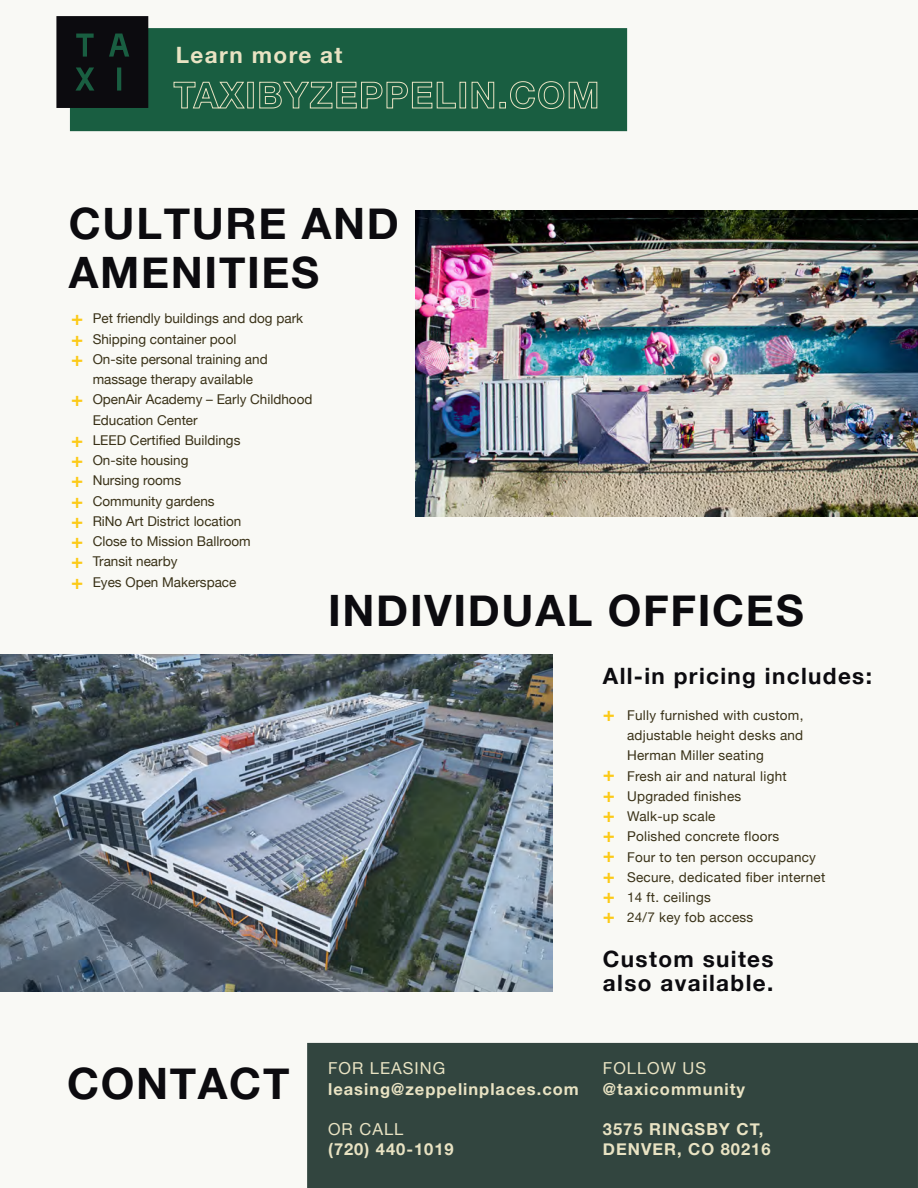
<style>
.page{position:relative;width:918px;height:1188px;background:#f9f9f5}
.page>*{position:absolute;margin:0;border:0;box-sizing:border-box;transform-origin:0 0}
.t1{font:700 43.2px/48.9px "Helvetica Neue";letter-spacing:.04em;color:#0c0b0f}
.t2{font:700 22.5px/24px "Helvetica Neue";letter-spacing:.06em;color:#0c0b0f}
.t3{font:700 22.5px "Helvetica Neue";letter-spacing:.06em;color:#e9e3c3}
.t4{font:700 20.25px/20.2px "Helvetica Neue";color:#fcca18;text-align:justify}
.t5{font:700 16.5px/20.2px "Helvetica Neue";letter-spacing:.06em;color:#e9e3c3}
.t6{font:16.5px "Helvetica Neue";letter-spacing:.06em;color:#e9e3c3}
.t7{font:13.5px/20.2px "Helvetica Neue";color:#393117}
.t8{font:13.5px/20.2px "Helvetica Neue";letter-spacing:.02em;color:#393117}
</style>
<div class="page">
<div style="left:307px;top:1043px;width:611px;height:145px;background:#32453f"></div>
<img style="left:415px;top:211px;width:503px;height:305px">
<img style="left:0;top:655px;width:552px;height:337px">
<div style="left:70px;top:28px;width:557px;height:103px;background:#195e41"></div>
<svg style="left:173px;top:81px;width:72px;height:28px"></svg>
<div style="left:247px;top:82px;width:7px;height:26px;border:1px solid #e9e3c3"></div>
<svg style="left:259px;top:81px;width:197px;height:28px"></svg>
<div style="left:460px;top:82px;width:6px;height:26px;border:1px solid #e9e3c3"></div>
<svg style="left:471px;top:81px;width:24px;height:28px"></svg>
<div style="left:499px;top:102px;width:7px;height:6px;border:1px solid #e9e3c3"></div>
<svg style="left:510px;top:81px;width:88px;height:28px"></svg>
<svg style="left:56px;top:16px;width:92px;height:92px;background:#0f1415"></svg>
<h2 class="t3" style="left:176px;top:37px;width:168px">Learn more at</h2>
<h1 class="t1" style="left:69px;top:200px;width:332px">CULTURE AND<br>AMENITIES</h1>
<p class="t7" style="left:93px;top:309px;width:221px">Pet friendly buildings and dog park<br>Shipping container pool<br>On-site personal training and massage therapy available<br>OpenAir Academy – Early Childhood<br>Education Center<br>LEED Certified Buildings<br>On-site housing<br>Nursing rooms<br>Community gardens<br>RiNo Art District location<br>Close to Mission Ballroom<br>Transit nearby<br>Eyes Open Makerspace</p>
<h3 class="t4" style="left:71px;top:309px;width:14px">+ + +</h3>
<h3 class="t4" style="left:71px;top:379px;width:14px;line-height:40.5px">+ +</h3>
<h3 class="t4" style="left:71px;top:450px;width:14px">+ + + + + + +</h3>
<h1 class="t1" style="left:328px;top:587px;width:477px">INDIVIDUAL OFFICES</h1>
<h2 class="t2" style="left:603px;top:665px;width:271px">All-in pricing includes:</h2>
<h3 class="t4" style="left:603px;top:704px;width:14px">+</h3>
<h3 class="t4" style="left:603px;top:764px;width:14px">+ + + + + + + +</h3>
<p class="t8" style="left:627px;top:706px;width:200px">Fully furnished with custom, adjustable height desks and<br>Herman Miller seating<br>Fresh air and natural light<br>Upgraded finishes<br>Walk-up scale<br>Polished concrete floors<br>Four to ten person occupancy<br>Secure, dedicated fiber internet<br>14 ft. ceilings<br>24/7 key fob access</p>
<h1 class="t1" style="left:67px;top:1060px;width:224px">CONTACT</h1>
<h2 class="t2" style="left:603px;top:948px;width:172px">Custom suites also available.</h2>
<p class="t6" style="left:328px;top:1056px;width:119px">FOR LEASING</p>
<p class="t5" style="left:328px;top:1079px;width:252px">leasing@zeppelinplaces.com</p>
<p class="t6" style="left:328px;top:1117px;width:77px">OR CALL</p>
<p class="t5" style="left:328px;top:1140px;width:127px">(720) 440-1019</p>
<p class="t6" style="left:603px;top:1056px;width:105px">FOLLOW US</p>
<p class="t5" style="left:603px;top:1079px;width:144px">@taxicommunity</p>
<p class="t5" style="left:603px;top:1119px;width:169px">3575 RINGSBY CT,<br>DENVER, CO 80216</p>
</div>
